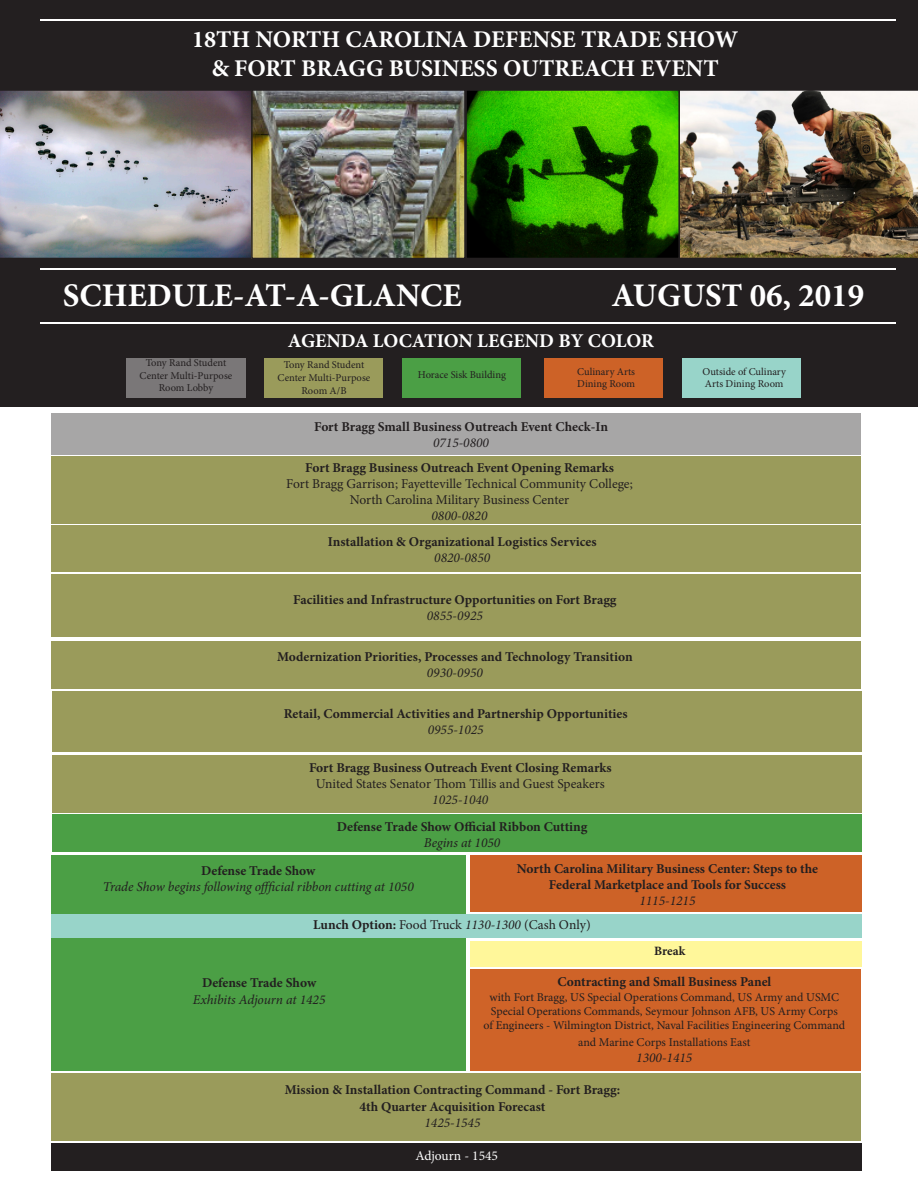
<style>
.page{position:relative;width:918px;height:1188px;background:#fff}
.page>*{position:absolute;margin:0;border:0;box-sizing:border-box;transform-origin:0 0}
.t1{font:700 33px "Minion Pro";color:#fff}
.t2{font:700 24px "Minion Pro";color:#fff}
.t3{font:700 19.5px "Minion Pro";color:#fff}
.t4{font:700 13.5px "Minion Pro";color:#231f20}
.t5{font:13.5px "Minion Pro";color:#231f20}
.t6{font:italic 13.5px "Minion Pro";color:#231f20}
.t7{font:13.5px "Minion Pro";color:#fff}
.t8{font:700 12.75px "Minion Pro";color:#231f20}
.t9{font:12px/16.2px "Minion Pro";color:#231f20;text-align:center}
.t10{font:10.5px/12.6px "Minion Pro";color:#231f20;text-align:center}
.s1{font-weight:700}
.s2{font-style:italic}
</style>
<div class="page">
<div style="left:0;top:0;width:918px;height:406px;background:#231f20"></div>
<div style="left:51px;top:1073px;width:810px;height:68px;background:#9a9b5b"></div>
<div style="left:470px;top:969px;width:391px;height:101px;background:#cf6328"></div>
<hr style="left:40px;top:268px;width:856px;height:2px;background:#fff">
<img style="left:0;top:90px;width:191px;height:168px">
<img style="left:191px;top:90px;width:727px;height:169px">
<hr style="left:40px;top:19px;width:856px;height:2px;background:#fff">
<div style="left:402px;top:358px;width:118px;height:40px;background:#4b9f45"></div>
<div style="left:544px;top:358px;width:119px;height:40px;background:#cd6227"></div>
<div style="left:682px;top:358px;width:119px;height:40px;background:#98d4c9"></div>
<hr style="left:40px;top:322px;width:856px;height:2px;background:#fff">
<div style="left:51px;top:456px;width:810px;height:68px;background:#9a9b5b"></div>
<div style="left:51px;top:413px;width:810px;height:41px;background:#a7a6a6"></div>
<div style="left:51px;top:526px;width:810px;height:46px;background:#9a9b5b"></div>
<div style="left:51px;top:575px;width:810px;height:62px;background:#9a9b5b"></div>
<div style="left:51px;top:641px;width:810px;height:48px;background:#9a9b5b"></div>
<div style="left:52px;top:691px;width:810px;height:60px;background:#9a9b5b"></div>
<div style="left:52px;top:755px;width:810px;height:58px;background:#9a9b5b"></div>
<div style="left:265px;top:358px;width:118px;height:40px;background:#9a9b5b"></div>
<div style="left:127px;top:358px;width:119px;height:40px;background:#7a7778"></div>
<div style="left:51px;top:1144px;width:811px;height:27px;background:#231f20"></div>
<div style="left:51px;top:855px;width:415px;height:215px;background:#4b9f45"></div>
<div style="left:51px;top:914px;width:811px;height:24px;background:#98d4c9"></div>
<div style="left:52px;top:814px;width:810px;height:38px;background:#4b9f45"></div>
<div style="left:470px;top:855px;width:392px;height:57px;background:#cd6227"></div>
<div style="left:470px;top:941px;width:392px;height:25px;background:#fff79a"></div>
<p class="t2" style="left:192px;top:22px;width:548px">18TH NORTH CAROLINA DEFENSE TRADE SHOW</p>
<p class="t2" style="left:212px;top:51px;width:508px">&amp; FORT BRAGG BUSINESS OUTREACH EVENT</p>
<p class="t1" style="left:63px;top:272px;width:400px">SCHEDULE-AT-A-GLANCE</p>
<p class="t1" style="left:612px;top:272px;width:254px">AUGUST 06, 2019</p>
<p class="t10" style="left:140px;top:356px;width:94px">Tony Rand Student<br>Center Multi-Purpose<br>Room Lobby</p>
<p class="t3" style="left:288px;top:328px;width:368px">AGENDA LOCATION LEGEND BY COLOR</p>
<p class="t10" style="left:418px;top:369px;width:90px">Horace Sisk Building</p>
<p class="t10" style="left:577px;top:365px;width:59px">Culinary Arts</p>
<p class="t10" style="left:577px;top:378px;width:59px">Dining Room</p>
<p class="t10" style="left:278px;top:359px;width:94px">Tony Rand Student<br>Center Multi-Purpose<br>Room A/B</p>
<p class="t4" style="left:314px;top:417px;width:295px">Fort Bragg Small Business Outreach Event Check-In</p>
<p class="t6" style="left:433px;top:433px;width:58px">0715-0800</p>
<p class="t4" style="left:305px;top:458px;width:310px">Fort Bragg Business Outreach Event Opening Remarks</p>
<p class="t5" style="left:286px;top:474px;width:348px">Fort Bragg Garrison; Fayetteville Technical Community College;</p>
<p class="t5" style="left:350px;top:491px;width:221px">North Carolina Military Business Center</p>
<p class="t6" style="left:432px;top:507px;width:58px">0800-0820</p>
<p class="t4" style="left:328px;top:532px;width:270px">Installation &amp; Organizational Logistics Services</p>
<p class="t6" style="left:434px;top:548px;width:58px">0820-0850</p>
<p class="t4" style="left:293px;top:590px;width:325px">Facilities and Infrastructure Opportunities on Fort Bragg</p>
<p class="t6" style="left:427px;top:607px;width:58px">0855-0925</p>
<p class="t4" style="left:277px;top:647px;width:357px">Modernization Priorities, Processes and Technology Transition</p>
<p class="t6" style="left:427px;top:664px;width:58px">0930-0950</p>
<p class="t4" style="left:284px;top:704px;width:346px">Retail, Commercial Activities and Partnership Opportunities</p>
<p class="t6" style="left:428px;top:720px;width:58px">0955-1025</p>
<p class="t4" style="left:309px;top:758px;width:304px">Fort Bragg Business Outreach Event Closing Remarks</p>
<p class="t5" style="left:316px;top:775px;width:290px">United States Senator Thom Tillis and Guest Speakers</p>
<p class="t6" style="left:432px;top:791px;width:58px">1025-1040</p>
<p class="t4" style="left:337px;top:817px;width:252px">Defense Trade Show Official Ribbon Cutting</p>
<p class="t6" style="left:424px;top:834px;width:78px">Begins at 1050</p>
<p class="t10" style="left:702px;top:365px;width:85px">Outside of Culinary</p>
<p class="t10" style="left:705px;top:378px;width:80px">Arts Dining Room</p>
<p class="t4" style="left:517px;top:859px;width:303px">North Carolina Military Business Center: Steps to the</p>
<p class="t4" style="left:549px;top:875px;width:239px">Federal Marketplace and Tools for Success</p>
<p class="t6" style="left:639px;top:892px;width:58px">1115-1215</p>
<p class="t4" style="left:201px;top:861px;width:116px">Defense Trade Show</p>
<p class="t6" style="left:103px;top:878px;width:312px">Trade Show begins following offficial ribbon cutting at 1050</p>
<p class="t5" style="left:313px;top:916px;width:279px"><span class="s1">Lunch Option:</span> Food Truck <span class="s2">1130-1300</span> (Cash Only)</p>
<p class="t4" style="left:202px;top:974px;width:116px">Defense Trade Show</p>
<p class="t6" style="left:193px;top:990px;width:134px">Exhibits Adjourn at 1425</p>
<p class="t8" style="left:654px;top:942px;width:33px">Break</p>
<p class="t4" style="left:557px;top:972px;width:215px">Contracting and Small Business Panel</p>
<p class="t9" style="left:490px;top:989px;width:351px">with Fort Bragg, US Special Operations Command, US Army and USMC</p>
<p class="t9" style="left:491px;top:1003px;width:349px">Special Operations Commands, Seymour Johnson AFB, US Army Corps</p>
<p class="t9" style="left:483px;top:1018px;width:363px">of Engineers - Wilmington District, Naval Facilities Engineering Command and Marine Corps Installations East</p>
<p class="t6" style="left:636px;top:1048px;width:58px">1300-1415</p>
<p class="t4" style="left:285px;top:1081px;width:337px">Mission &amp; Installation Contracting Command - Fort Bragg:</p>
<p class="t4" style="left:359px;top:1097px;width:188px">4th Quarter Acquisition Forecast</p>
<p class="t6" style="left:424px;top:1113px;width:58px">1425-1545</p>
<p class="t7" style="left:415px;top:1146px;width:84px">Adjourn - 1545</p>
</div>
